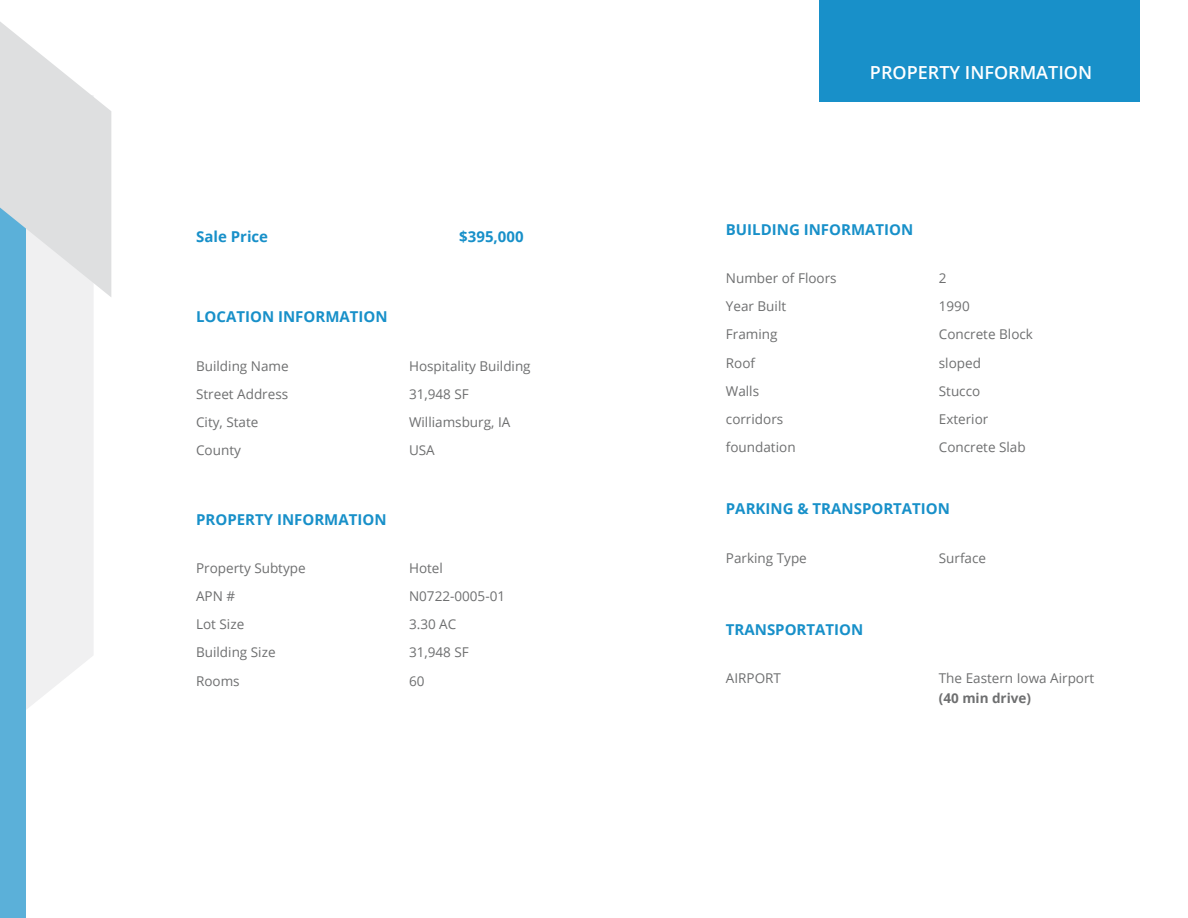
<style>
.page{position:relative;width:1188px;height:918px;background:#fff}
.page>*{position:absolute;margin:0;border:0;box-sizing:border-box;transform-origin:0 0}
.t1{font:600 18px "Open Sans";color:#fff}
.t2{font:700 15px "Open Sans";color:#1890c9}
.t3{font:13.5px/28.2px "Open Sans";color:#6e6f70}
.t4{font:700 13.5px "Open Sans";color:#6e6f70}
</style>
<div class="page">
<svg style="left:25px;top:297px;width:68px;height:434px;fill:#f0f0f1"></svg>
<div style="left:819px;top:0;width:321px;height:102px;background:#1890c9"></div>
<div style="left:0;top:148px;width:25px;height:770px;background:#5bb0d9"></div>
<svg style="left:0;top:22px;width:111px;height:275px"></svg>
<p class="t2" style="left:196px;top:226px;width:74px">Sale Price</p>
<p class="t2" style="left:459px;top:226px;width:66px">$395,000</p>
<p class="t2" style="left:196px;top:306px;width:193px">LOCATION INFORMATION</p>
<p class="t3" style="left:196px;top:351px;width:94px">Building Name<br>Street Address<br>City, State<br>County</p>
<p class="t3" style="left:409px;top:351px;width:123px">Hospitality Building<br>31,948 SF<br>Williamsburg, IA<br>USA</p>
<p class="t2" style="left:196px;top:508px;width:192px">PROPERTY INFORMATION</p>
<p class="t3" style="left:196px;top:554px;width:111px">Property Subtype<br>APN #<br>Lot Size<br>Building Size<br>Rooms</p>
<p class="t3" style="left:409px;top:554px;width:98px">Hotel<br>N0722-0005-01<br>3.30 AC<br>31,948 SF<br>60</p>
<h1 class="t1" style="left:870px;top:60px;width:224px">PROPERTY INFORMATION</h1>
<p class="t2" style="left:726px;top:219px;width:189px">BUILDING INFORMATION</p>
<p class="t3" style="left:726px;top:264px;width:112px">Number of Floors<br>Year Built<br>Framing<br>Roof<br>Walls<br>corridors foundation</p>
<p class="t3" style="left:939px;top:264px;width:96px">2<br>1990<br>Concrete Block sloped<br>Stucco<br>Exterior<br>Concrete Slab</p>
<p class="t2" style="left:726px;top:498px;width:226px">PARKING &amp; TRANSPORTATION</p>
<p class="t3" style="left:726px;top:543px;width:82px">Parking Type</p>
<p class="t3" style="left:939px;top:543px;width:49px">Surface</p>
<p class="t2" style="left:726px;top:619px;width:139px">TRANSPORTATION</p>
<p class="t3" style="left:726px;top:664px;width:57px">AIRPORT</p>
<p class="t3" style="left:939px;top:664px;width:157px">The Eastern Iowa Airport</p>
<p class="t4" style="left:939px;top:688px;width:94px">(40 min drive)</p>
</div>
